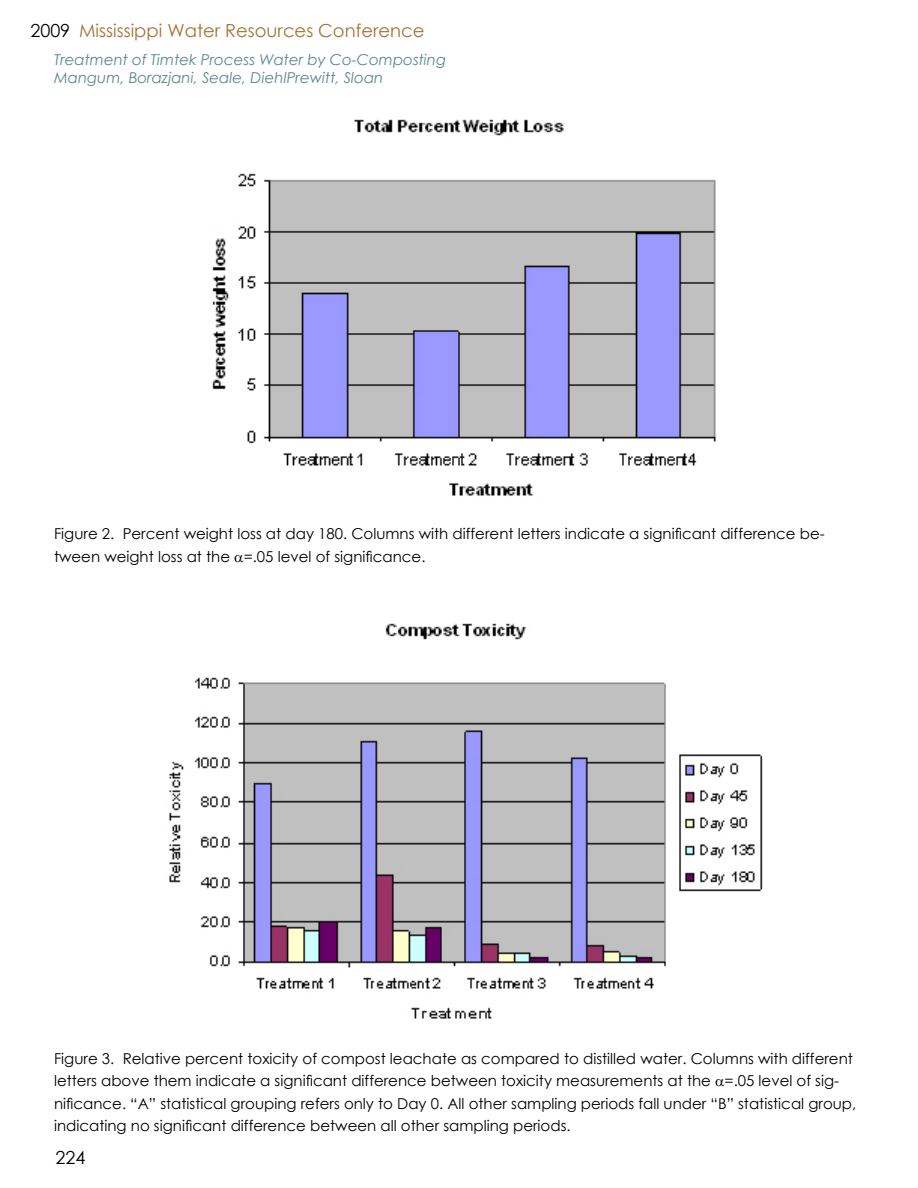
<style>
.page{position:relative;width:918px;height:1188px;background:#fff}
.page>*{position:absolute;margin:0;border:0;box-sizing:border-box;transform-origin:0 0}
.t1{font:18px "Century Gothic";color:#a67233}
.t2{font:18px "Century Gothic";color:#000}
.t3{font:15px/22.5px "Century Gothic";color:#000}
.t4{font:italic 15px/18px "Century Gothic";color:#5a878c}
.s1{color:#000}
</style>
<div class="page">
<img style="left:212px;top:119px;width:504px;height:377px">
<img style="left:169px;top:623px;width:594px;height:396px">
<p class="t1" style="left:30px;top:18px;width:396px"><span class="s1">2009</span> Mississippi Water Resources Conference</p>
<p class="t4" style="left:54px;top:51px;width:394px">Treatment of Timtek Process Water by Co-Composting<br>Mangum, Borazjani, Seale, DiehlPrewitt, Sloan</p>
<p class="t3" style="left:54px;top:522px;width:772px">Figure 2. Percent weight loss at day 180. Columns with different letters indicate a significant difference be&shy;tween weight loss at the =.05 level of significance.</p>
<p class="t3" style="left:54px;top:1047px;width:804px">Figure 3. Relative percent toxicity of compost leachate as compared to distilled water. Columns with different letters above them indicate a significant difference between toxicity measurements at the =.05 level of sig&shy;nificance. “A” statistical grouping refers only to Day 0. All other sampling periods fall under “B” statistical group, indicating no significant difference between all other sampling periods.</p>
<p class="t2" style="left:55px;top:1145px;width:31px">224</p>
</div>
